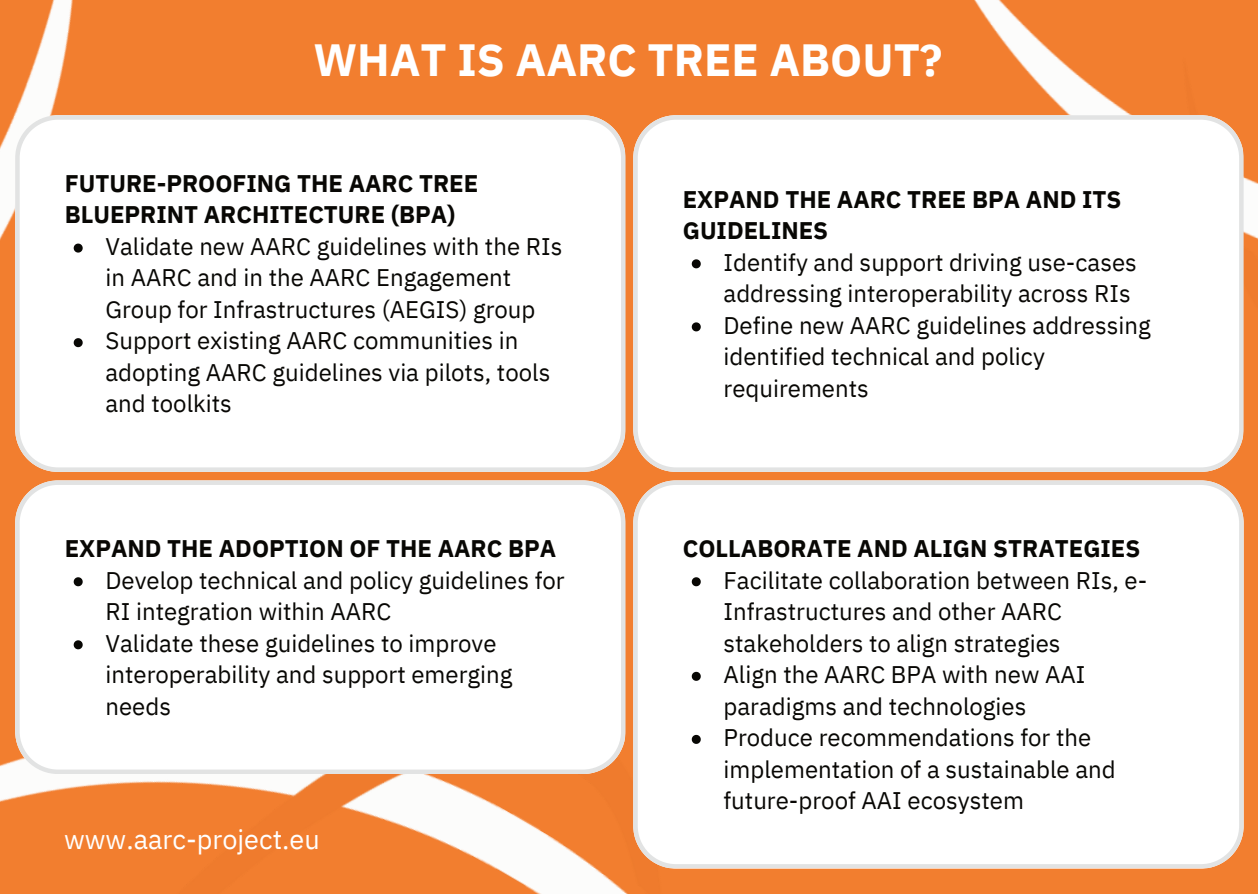
<style>
.page{position:relative;width:1258px;height:894px;background:#fff}
.page>*{position:absolute;margin:0;border:0;box-sizing:border-box;transform-origin:0 0}
.t1{font:700 45px "IBM Plex Sans";color:#fff}
.t2{font:27px "IBM Plex Sans";color:#fff}
.t3{font:24px/31.5px "IBM Plex Sans";color:#080704}
.t4{font:700 24px/31.5px "IBM Plex Sans";color:#080704}
</style>
<div class="page">
<div style="left:0;top:0;width:1258px;height:893px;background:#f27e2f"></div>
<img style="left:0;top:0;width:73px;height:240px">
<img style="left:0;top:392px;width:1057px;height:501px">
<img style="left:822px;top:0;width:436px;height:541px">
<div style="left:15px;top:480px;width:610px;height:293px;background:#fff"></div>
<svg style="left:74px;top:577px;width:9px;height:9px"></svg>
<svg style="left:74px;top:640px;width:9px;height:9px"></svg>
<div style="left:15px;top:115px;width:610px;height:356px;background:#fff"></div>
<svg style="left:74px;top:243px;width:9px;height:9px"></svg>
<svg style="left:74px;top:338px;width:9px;height:9px"></svg>
<div style="left:633px;top:115px;width:610px;height:356px;background:#fff"></div>
<svg style="left:692px;top:259px;width:9px;height:9px"></svg>
<svg style="left:692px;top:322px;width:9px;height:9px"></svg>
<div style="left:633px;top:480px;width:610px;height:387px;background:#fff"></div>
<svg style="left:692px;top:577px;width:9px;height:9px"></svg>
<svg style="left:692px;top:671px;width:9px;height:9px"></svg>
<svg style="left:692px;top:734px;width:9px;height:9px"></svg>
<h1 class="t1" style="left:313px;top:24px;width:630px">WHAT IS AARC TREE ABOUT?</h1>
<p class="t4" style="left:65px;top:165px;width:415px">FUTURE-PROOFING THE AARC TREE<br>BLUEPRINT ARCHITECTURE (BPA)</p>
<p class="t3" style="left:105px;top:228px;width:458px">Validate new AARC guidelines with the RIs in AARC and in the AARC Engagement Group for Infrastructures (AEGIS) group Support existing AARC communities in adopting AARC guidelines via pilots, tools and toolkits</p>
<p class="t4" style="left:65px;top:530px;width:493px">EXPAND THE ADOPTION OF THE AARC BPA</p>
<p class="t3" style="left:105px;top:562px;width:461px">Develop technical and policy guidelines for<br>RI integration within AARC<br>Validate these guidelines to improve interoperability and support emerging needs</p>
<p class="t2" style="left:64px;top:818px;width:257px">www.aarc-project.eu</p>
<p class="t4" style="left:683px;top:181px;width:440px">EXPAND THE AARC TREE BPA AND ITS<br>GUIDELINES</p>
<p class="t3" style="left:723px;top:244px;width:429px">Identify and support driving use-cases addressing interoperability across RIs Define new AARC guidelines addressing identified technical and policy requirements</p>
<p class="t4" style="left:683px;top:530px;width:459px">COLLABORATE AND ALIGN STRATEGIES</p>
<p class="t3" style="left:723px;top:562px;width:425px">Facilitate collaboration between RIs, e-Infrastructures and other AARC stakeholders to align strategies<br>Align the AARC BPA with new AAI paradigms and technologies<br>Produce recommendations for the implementation of a sustainable and future-proof AAI ecosystem</p>
</div>
